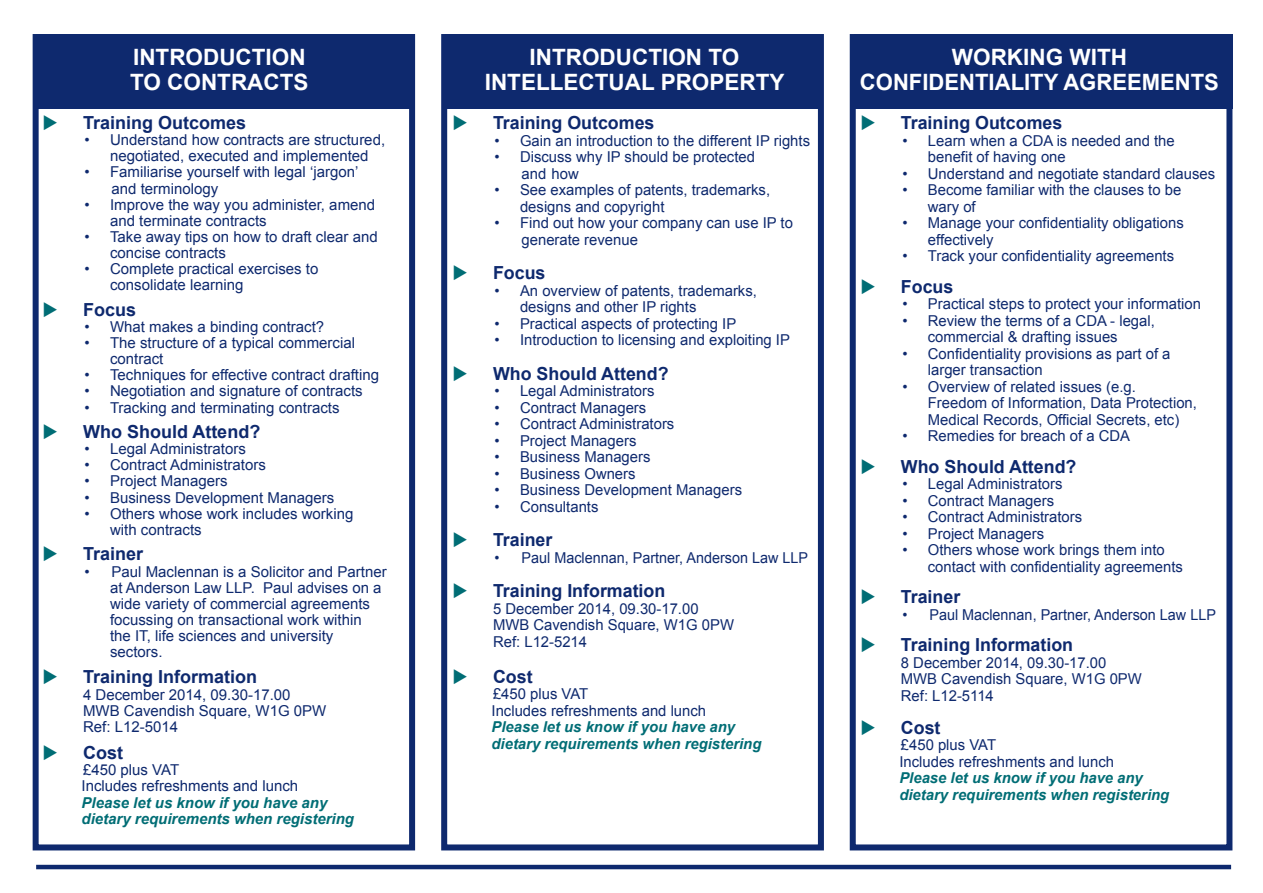
<style>
.page{position:relative;width:1263px;height:893px;background:#fff}
.page>*{position:absolute;margin:0;border:0;box-sizing:border-box;transform-origin:0 0}
.t1{font:700 22.5px/25.5px "Arial";color:#fff;text-align:center}
.t2{font:700 18px "Arial";color:#0e296e}
.t3{font:15px/16.5px "Arial";color:#0e296e}
.t4{font:italic 700 15px/16.5px "Arial";color:#006d75}
.t5{font:15px "Arial";color:#0e296e;scale:.96 1}
.s1{color:#006d75}
</style>
<div class="page">
<hr style="left:36px;top:865px;width:1195px;height:4px;background:#0e296e">
<div style="left:33px;top:34px;width:382px;height:816px;border:6px solid #0e296e"></div>
<div style="left:37px;top:34px;width:378px;height:74px;background:#0e296e"></div>
<div style="left:441px;top:34px;width:383px;height:816px;border:6px solid #0e296e"></div>
<div style="left:445px;top:34px;width:375px;height:74px;background:#0e296e"></div>
<div style="left:850px;top:34px;width:382px;height:816px;border:6px solid #0e296e"></div>
<div style="left:854px;top:34px;width:378px;height:74px;background:#0e296e"></div>
<h1 class="t1" style="left:130px;top:45px;width:180px;text-align:left">INTRODUCTION<br>TO CONTRACTS</h1>
<p class="t2" style="left:43px;top:111px;width:205px"><span class="s1">◆</span> Training Outcomes</p>
<p class="t3" style="left:85px;top:132px;width:302px;text-align:center">• Understand how contracts are structured, negotiated, executed and implemented</p>
<p class="t3" style="left:112px;top:164px;width:248px;text-indent:-27px">• Familiarise yourself with legal ‘jargon’ and terminology</p>
<p class="t3" style="left:110px;top:196px;width:267px;text-indent:-25px">• Improve the way you administer, amend and terminate contracts</p>
<p class="t3" style="left:110px;top:229px;width:269px;text-indent:-25px">• Take away tips on how to draft clear and concise contracts</p>
<p class="t3" style="left:110px;top:261px;width:210px;text-indent:-25px">• Complete practical exercises to consolidate learning</p>
<p class="t2" style="left:43px;top:298px;width:95px"><span class="s1">◆</span> Focus</p>
<p class="t3" style="left:85px;top:319px;width:241px">• What makes a binding contract?</p>
<p class="t3" style="left:110px;top:335px;width:247px;text-indent:-25px">• The structure of a typical commercial contract</p>
<p class="t3" style="left:85px;top:367px;width:296px">• Techniques for effective contract drafting</p>
<p class="t3" style="left:85px;top:383px;width:280px">• Negotiation and signature of contracts</p>
<p class="t3" style="left:85px;top:399px;width:257px">• Tracking and terminating contracts</p>
<p class="t2" style="left:43px;top:420px;width:219px"><span class="s1">◆</span> Who Should Attend?</p>
<p class="t3" style="left:85px;top:441px;width:163px">• Legal Administrators</p>
<p class="t3" style="left:85px;top:457px;width:183px">• Contract Administrators</p>
<p class="t3" style="left:85px;top:473px;width:145px">• Project Managers</p>
<p class="t3" style="left:85px;top:489px;width:251px">• Business Development Managers</p>
<p class="t3" style="left:110px;top:505px;width:245px;text-indent:-25px">• Others whose work includes working with contracts</p>
<p class="t2" style="left:43px;top:542px;width:102px"><span class="s1">◆</span> Trainer</p>
<p class="t3" style="left:110px;top:564px;width:278px;text-indent:-25px">• Paul Maclennan is a Solicitor and Partner at Anderson Law LLP. Paul advises on a wide variety of commercial agreements focussing on transactional work within<br>the IT, life sciences and university sectors.</p>
<p class="t2" style="left:43px;top:665px;width:216px"><span class="s1">◆</span> Training Information</p>
<p class="t3" style="left:83px;top:686px;width:245px">4 December 2014, 09.30-17.00<br>MWB Cavendish Square, W1G 0PW<br>Ref: L12-5014</p>
<p class="t2" style="left:43px;top:741px;width:82px"><span class="s1">◆</span> Cost</p>
<p class="t3" style="left:82px;top:762px;width:218px">£450 plus VAT<br>Includes refreshments and lunch</p>
<p class="t4" style="left:82px;top:795px;width:274px">Please let us know if you have any dietary requirements when registering</p>
<h1 class="t1" style="left:485px;top:45px;width:301px">INTRODUCTION TO<br>INTELLECTUAL PROPERTY</h1>
<p class="t2" style="left:453px;top:111px;width:203px"><span class="s1">◆</span> Training Outcomes</p>
<p class="t3" style="left:495px;top:132px;width:317px">• Gain an introduction to the different IP rights</p>
<p class="t3" style="left:521px;top:149px;width:235px;text-indent:-27px">• Discuss why IP should be protected and how</p>
<p class="t3" style="left:520px;top:182px;width:252px;text-indent:-25px">• See examples of patents, trademarks, designs and copyright</p>
<p class="t3" style="left:521px;top:215px;width:273px;text-indent:-27px">• Find out how your company can use IP to generate revenue</p>
<p class="t2" style="left:453px;top:261px;width:94px"><span class="s1">◆</span> Focus</p>
<p class="t3" style="left:520px;top:282px;width:238px;text-indent:-25px">• An overview of patents, trademarks, designs and other IP rights</p>
<p class="t3" style="left:495px;top:315px;width:243px">• Practical aspects of protecting IP</p>
<p class="t3" style="left:495px;top:332px;width:297px">• Introduction to licensing and exploiting IP</p>
<p class="t2" style="left:453px;top:361px;width:218px"><span class="s1">◆</span> Who Should Attend?</p>
<p class="t3" style="left:495px;top:383px;width:162px">• Legal Administrators</p>
<p class="t3" style="left:495px;top:399px;width:153px">• Contract Managers</p>
<p class="t3" style="left:495px;top:416px;width:181px">• Contract Administrators</p>
<p class="t3" style="left:495px;top:432px;width:143px">• Project Managers</p>
<p class="t3" style="left:495px;top:449px;width:157px">• Business Managers</p>
<p class="t3" style="left:495px;top:465px;width:143px">• Business Owners</p>
<p class="t3" style="left:495px;top:482px;width:249px">• Business Development Managers</p>
<p class="t3" style="left:495px;top:498px;width:105px">• Consultants</p>
<p class="t2" style="left:453px;top:528px;width:101px"><span class="s1">◆</span> Trainer</p>
<p class="t5" style="left:495px;top:547px;width:328px">• Paul Maclennan, Partner, Anderson Law LLP</p>
<p class="t2" style="left:453px;top:579px;width:214px"><span class="s1">◆</span> Training Information</p>
<p class="t3" style="left:493px;top:600px;width:242px">5 December 2014, 09.30-17.00<br>MWB Cavendish Square, W1G 0PW<br>Ref: L12-5214</p>
<p class="t2" style="left:453px;top:664px;width:82px"><span class="s1">◆</span> Cost</p>
<p class="t3" style="left:492px;top:686px;width:216px">£450 plus VAT<br>Includes refreshments and lunch</p>
<p class="t4" style="left:492px;top:719px;width:271px">Please let us know if you have any dietary requirements when registering</p>
<h1 class="t1" style="left:860px;top:45px;width:360px">WORKING WITH<br>CONFIDENTIALITY AGREEMENTS</h1>
<p class="t2" style="left:860px;top:111px;width:203px"><span class="s1">◆</span> Training Outcomes</p>
<p class="t3" style="left:928px;top:132px;width:248px;text-indent:-25px">• Learn when a CDA is needed and the benefit of having one</p>
<p class="t3" style="left:902px;top:165px;width:314px">• Understand and negotiate standard clauses</p>
<p class="t3" style="left:928px;top:182px;width:255px;text-indent:-25px">• Become familiar with the clauses to be wary of</p>
<p class="t3" style="left:928px;top:215px;width:257px;text-indent:-25px">• Manage your confidentiality obligations effectively</p>
<p class="t3" style="left:902px;top:248px;width:273px">• Track your confidentiality agreements</p>
<p class="t2" style="left:860px;top:274px;width:94px"><span class="s1">◆</span> Focus</p>
<p class="t3" style="left:902px;top:296px;width:300px">• Practical steps to protect your information</p>
<p class="t3" style="left:928px;top:312px;width:228px;text-indent:-25px">• Review the terms of a CDA - legal, commercial &amp; drafting issues</p>
<p class="t3" style="left:928px;top:345px;width:244px;text-indent:-25px">• Confidentiality provisions as part of a larger transaction</p>
<p class="t3" style="left:928px;top:378px;width:271px;text-indent:-25px">• Overview of related issues (e.g.<br>Freedom of Information, Data Protection,<br>Medical Records, Official Secrets, etc)</p>
<p class="t3" style="left:902px;top:428px;width:229px">• Remedies for breach of a CDA</p>
<p class="t2" style="left:860px;top:454px;width:218px"><span class="s1">◆</span> Who Should Attend?</p>
<p class="t3" style="left:902px;top:476px;width:162px">• Legal Administrators</p>
<p class="t3" style="left:902px;top:492px;width:153px">• Contract Managers</p>
<p class="t3" style="left:902px;top:509px;width:181px">• Contract Administrators</p>
<p class="t3" style="left:902px;top:525px;width:143px">• Project Managers</p>
<p class="t3" style="left:928px;top:542px;width:257px;text-indent:-25px">• Others whose work brings them into contact with confidentiality agreements</p>
<p class="t2" style="left:860px;top:585px;width:101px"><span class="s1">◆</span> Trainer</p>
<p class="t5" style="left:902px;top:604px;width:328px">• Paul Maclennan, Partner, Anderson Law LLP</p>
<p class="t2" style="left:860px;top:633px;width:214px"><span class="s1">◆</span> Training Information</p>
<p class="t3" style="left:901px;top:654px;width:242px">8 December 2014, 09.30-17.00<br>MWB Cavendish Square, W1G 0PW<br>Ref: L12-5114</p>
<p class="t2" style="left:860px;top:715px;width:82px"><span class="s1">◆</span> Cost</p>
<p class="t3" style="left:899px;top:737px;width:216px">£450 plus VAT<br>Includes refreshments and lunch</p>
<p class="t4" style="left:899px;top:770px;width:271px">Please let us know if you have any dietary requirements when registering</p>
</div>
